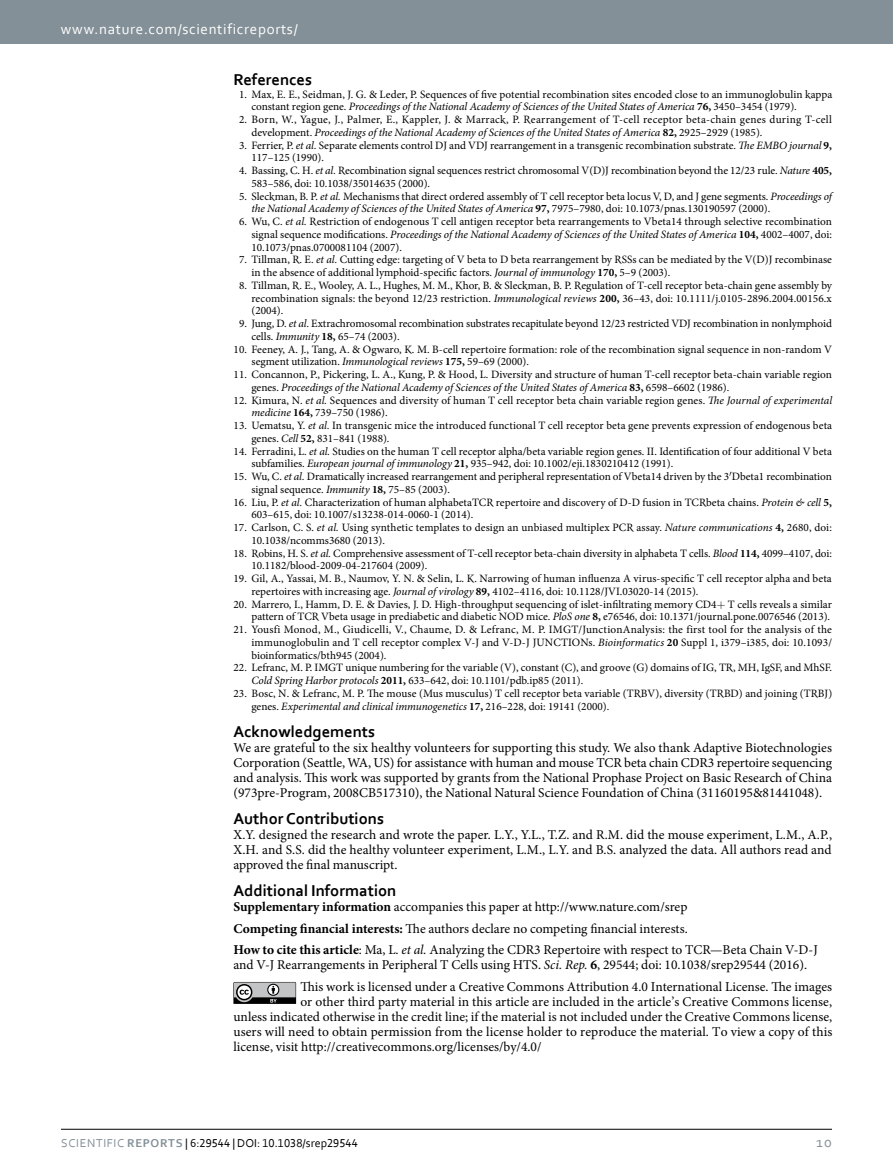
<style>
.page{position:relative;width:893px;height:1174px;background:#fff}
.page>*{position:absolute;margin:0;border:0;box-sizing:border-box;transform-origin:0 0}
.t1{font:700 16.5px "Corbel";color:#000}
.t2{font:15px "Corbel";letter-spacing:.045em;color:#fff}
.t3{font:15px "Corbel";color:#839097}
.t4{font:13.5px/15px "Minion Pro";color:#000;text-align:justify}
.t5{font:12px "Corbel";color:#000}
.t6{font:11.25px/12.8px "Minion Pro";color:#000}
.t7{font:11.25px/12.8px "Minion Pro";letter-spacing:.025em;color:#000}
.s1{font-style:italic}
.s2{font-weight:700}
.s3{color:#839097}
.s4{font-weight:700;color:#839097}
</style>
<div class="page">
<div style="left:0;top:0;width:893px;height:43px;background:#839097"></div>
<hr style="left:61px;top:1129px;width:771px;height:1px;background:#000">
<svg style="left:233px;top:982px;width:63px;height:22px"></svg>
<h2 class="t2" style="left:61px;top:19px;width:238px">www.nature.com/scientificreports/</h2>
<h1 class="t1" style="left:233px;top:69px;width:80px">References</h1>
<p class="t6" style="left:251px;top:88px;width:582px;text-indent:-12px">1. Max, E. E., Seidman, J. G. &amp; Leder, P. Sequences of five potential recombination sites encoded close to an immunoglobulin kappa constant region gene. <span class="s1">Proceedings of the National Academy of Sciences of the United States of America</span> <span class="s2">76,</span> 3450–3454 (1979).</p>
<p class="t7" style="left:251px;top:113px;width:582px;text-indent:-12px">2. Born, W., Yague, J., Palmer, E., Kappler, J. &amp; Marrack, P. Rearrangement of T-cell receptor beta-chain genes during T-cell development. <span class="s1">Proceedings of the National Academy of Sciences of the United States of America</span> <span class="s2">82,</span> 2925–2929 (1985).</p>
<p class="t6" style="left:251px;top:139px;width:582px;text-indent:-12px">3. Ferrier, P. <span class="s1">et al.</span> Separate elements control DJ and VDJ rearrangement in a transgenic recombination substrate. <span class="s1">The EMBO journal</span> <span class="s2">9,<br></span>117–125 (1990).</p>
<p class="t6" style="left:251px;top:164px;width:582px;text-indent:-12px">4. Bassing, C. H. <span class="s1">et al.</span> Recombination signal sequences restrict chromosomal V(D)J recombination beyond the 12/23 rule. <span class="s1">Nature</span> <span class="s2">405,<br></span>583–586, doi: 10.1038/35014635 (2000).</p>
<p class="t6" style="left:251px;top:190px;width:582px;text-indent:-12px">5. Sleckman, B. P. <span class="s1">et al.</span> Mechanisms that direct ordered assembly of T cell receptor beta locus V, D, and J gene segments. <span class="s1">Proceedings of the National Academy of Sciences of the United States of America</span> <span class="s2">97,</span> 7975–7980, doi: 10.1073/pnas.130190597 (2000).</p>
<p class="t6" style="left:251px;top:215px;width:582px;text-align:justify;text-indent:-12px">6. Wu, C. <span class="s1">et al.</span> Restriction of endogenous T cell antigen receptor beta rearrangements to Vbeta14 through selective recombination signal sequence modifications. <span class="s1">Proceedings of the National Academy of Sciences of the United States of America</span> <span class="s2">104,</span> 4002–4007, doi:<br>10.1073/pnas.0700081104 (2007).</p>
<p class="t6" style="left:251px;top:253px;width:582px;text-indent:-12px">7. Tillman, R. E. <span class="s1">et al.</span> Cutting edge: targeting of V beta to D beta rearrangement by RSSs can be mediated by the V(D)J recombinase in the absence of additional lymphoid-specific factors. <span class="s1">Journal of immunology</span> <span class="s2">170,</span> 5–9 (2003).</p>
<p class="t6" style="left:251px;top:279px;width:582px;text-align:justify;text-indent:-12px">8. Tillman, R. E., Wooley, A. L., Hughes, M. M., Khor, B. &amp; Sleckman, B. P. Regulation of T-cell receptor beta-chain gene assembly by recombination signals: the beyond 12/23 restriction. <span class="s1">Immunological reviews</span> <span class="s2">200,</span> 36–43, doi: 10.1111/j.0105-2896.2004.00156.x (2004).</p>
<p class="t6" style="left:251px;top:317px;width:582px;text-indent:-12px">9. Jung, D. <span class="s1">et al.</span> Extrachromosomal recombination substrates recapitulate beyond 12/23 restricted VDJ recombination in nonlymphoid cells. <span class="s1">Immunity</span> <span class="s2">18,</span> 65–74 (2003).</p>
<p class="t6" style="left:251px;top:343px;width:582px;text-indent:-18px">10. Feeney, A. J., Tang, A. &amp; Ogwaro, K. M. B-cell repertoire formation: role of the recombination signal sequence in non-random V segment utilization. <span class="s1">Immunological reviews</span> <span class="s2">175,</span> 59–69 (2000).</p>
<p class="t6" style="left:251px;top:368px;width:582px;text-indent:-18px">11. Concannon, P., Pickering, L. A., Kung, P. &amp; Hood, L. Diversity and structure of human T-cell receptor beta-chain variable region genes. <span class="s1">Proceedings of the National Academy of Sciences of the United States of America</span> <span class="s2">83,</span> 6598–6602 (1986).</p>
<p class="t6" style="left:251px;top:393px;width:582px;text-indent:-18px">12. Kimura, N. <span class="s1">et al.</span> Sequences and diversity of human T cell receptor beta chain variable region genes. <span class="s1">The Journal of experimental medicine</span> <span class="s2">164,</span> 739–750 (1986).</p>
<p class="t6" style="left:251px;top:419px;width:582px;text-indent:-18px">13. Uematsu, Y. <span class="s1">et al.</span> In transgenic mice the introduced functional T cell receptor beta gene prevents expression of endogenous beta genes. <span class="s1">Cell</span> <span class="s2">52,</span> 831–841 (1988).</p>
<p class="t6" style="left:251px;top:444px;width:582px;text-indent:-18px">14. Ferradini, L. <span class="s1">et al.</span> Studies on the human T cell receptor alpha/beta variable region genes. II. Identification of four additional V beta subfamilies. <span class="s1">European journal of immunology</span> <span class="s2">21,</span> 935–942, doi: 10.1002/eji.1830210412 (1991).</p>
<p class="t6" style="left:251px;top:470px;width:582px;text-indent:-18px">15. Wu, C. <span class="s1">et al.</span> Dramatically increased rearrangement and peripheral representation of Vbeta14 driven by the 3 Dbeta1 recombination signal sequence. <span class="s1">Immunity</span> <span class="s2">18,</span> 75–85 (2003).</p>
<p class="t6" style="left:251px;top:495px;width:582px;text-indent:-18px">16. Liu, P. <span class="s1">et al.</span> Characterization of human alphabetaTCR repertoire and discovery of D-D fusion in TCRbeta chains. <span class="s1">Protein &amp; cell</span> <span class="s2">5,<br></span>603–615, doi: 10.1007/s13238-014-0060-1 (2014).</p>
<p class="t6" style="left:251px;top:521px;width:582px;text-indent:-18px">17. Carlson, C. S. <span class="s1">et al.</span> Using synthetic templates to design an unbiased multiplex PCR assay. <span class="s1">Nature communications</span> <span class="s2">4,</span> 2680, doi:<br>10.1038/ncomms3680 (2013).</p>
<p class="t6" style="left:251px;top:546px;width:582px;text-indent:-18px">18. Robins, H. S. <span class="s1">et al.</span> Comprehensive assessment of T-cell receptor beta-chain diversity in alphabeta T cells. <span class="s1">Blood</span> <span class="s2">114,</span> 4099–4107, doi:<br>10.1182/blood-2009-04-217604 (2009).</p>
<p class="t6" style="left:251px;top:572px;width:582px;text-indent:-18px">19. Gil, A., Yassai, M. B., Naumov, Y. N. &amp; Selin, L. K. Narrowing of human influenza A virus-specific T cell receptor alpha and beta repertoires with increasing age. <span class="s1">Journal of virology</span> <span class="s2">89,</span> 4102–4116, doi: 10.1128/JVI.03020-14 (2015).</p>
<p class="t6" style="left:234px;top:597px;width:600px;text-align:right">20. Marrero, I., Hamm, D. E. &amp; Davies, J. D. High-throughput sequencing of islet-infiltrating memory CD4 T cells reveals a similar pattern of TCR Vbeta usage in prediabetic and diabetic NOD mice. <span class="s1">PloS one</span> <span class="s2">8,</span> e76546, doi: 10.1371/journal.pone.0076546 (2013).</p>
<p class="t6" style="left:251px;top:623px;width:582px;text-align:justify;text-indent:-18px">21. Yousfi Monod, M., Giudicelli, V., Chaume, D. &amp; Lefranc, M. P. IMGT/JunctionAnalysis: the first tool for the analysis of the immunoglobulin and T cell receptor complex V-J and V-D-J JUNCTIONs. <span class="s1">Bioinformatics</span> <span class="s2">20</span> Suppl 1, i379–i385, doi: 10.1093/ bioinformatics/bth945 (2004).</p>
<p class="t6" style="left:251px;top:661px;width:582px;text-indent:-18px">22. Lefranc, M. P. IMGT unique numbering for the variable (V), constant (C), and groove (G) domains of IG, TR, MH, IgSF, and MhSF.<br><span class="s1">Cold Spring Harbor protocols</span> <span class="s2">2011,</span> 633–642, doi: 10.1101/pdb.ip85 (2011).</p>
<p class="t6" style="left:251px;top:687px;width:582px;text-indent:-18px">23. Bosc, N. &amp; Lefranc, M. P. The mouse (Mus musculus) T cell receptor beta variable (TRBV), diversity (TRBD) and joining (TRBJ) genes. <span class="s1">Experimental and clinical immunogenetics</span> <span class="s2">17,</span> 216–228, doi: 19141 (2000).</p>
<h1 class="t1" style="left:233px;top:721px;width:143px">Acknowledgements</h1>
<p class="t4" style="left:233px;top:740px;width:600px">We are grateful to the six healthy volunteers for supporting this study. We also thank Adaptive Biotechnologies Corporation (Seattle, WA, US) for assistance with human and mouse TCR beta chain CDR3 repertoire sequencing and analysis. This work was supported by grants from the National Prophase Project on Basic Research of China (973pre-Program, 2008CB517310), the National Natural Science Foundation of China (31160195&amp;81441048).</p>
<h1 class="t1" style="left:233px;top:808px;width:152px">Author Contributions</h1>
<p class="t4" style="left:233px;top:827px;width:600px">X.Y. designed the research and wrote the paper. L.Y., Y.L., T.Z. and R.M. did the mouse experiment, L.M., A.P., X.H. and S.S. did the healthy volunteer experiment, L.M., L.Y. and B.S. analyzed the data. All authors read and approved the final manuscript.</p>
<h1 class="t1" style="left:233px;top:880px;width:164px">Additional Information</h1>
<p class="t4" style="left:233px;top:895px;width:586px;line-height:21.8px;text-align:left"><span class="s2">Supplementary information</span> accompanies this paper at http://www.nature.com/srep<br><span class="s2">Competing financial interests:</span> The authors declare no competing financial interests.<br><span class="s2">How to cite this article</span>: Ma, L. <span class="s1">et al.</span> Analyzing the CDR3 Repertoire with respect to TCR—Beta Chain V-D-J</p>
<p class="t4" style="left:300px;top:954px;width:533px;line-height:21.8px;text-indent:-67px">and V-J Rearrangements in Peripheral T Cells using HTS. <span class="s1">Sci. Rep.</span> <span class="s2">6</span>, 29544; doi: 10.1038/srep29544 (2016).<br>This work is licensed under a Creative Commons Attribution 4.0 International License. The images</p>
<p class="t4" style="left:233px;top:994px;width:600px;text-indent:67px">or other third party material in this article are included in the article’s Creative Commons license, unless indicated otherwise in the credit line; if the material is not included under the Creative Commons license, users will need to obtain permission from the license holder to reproduce the material. To view a copy of this license, visit http://creativecommons.org/licenses/by/4.0/</p>
<p class="t5" style="left:61px;top:1135px;width:298px"><span class="s3">Scientific</span> <span class="s4">Reports</span> | 6:29544 | DOI: 10.1038/srep29544</p>
<h2 class="t3" style="left:816px;top:1132px;width:17px">10</h2>
</div>
